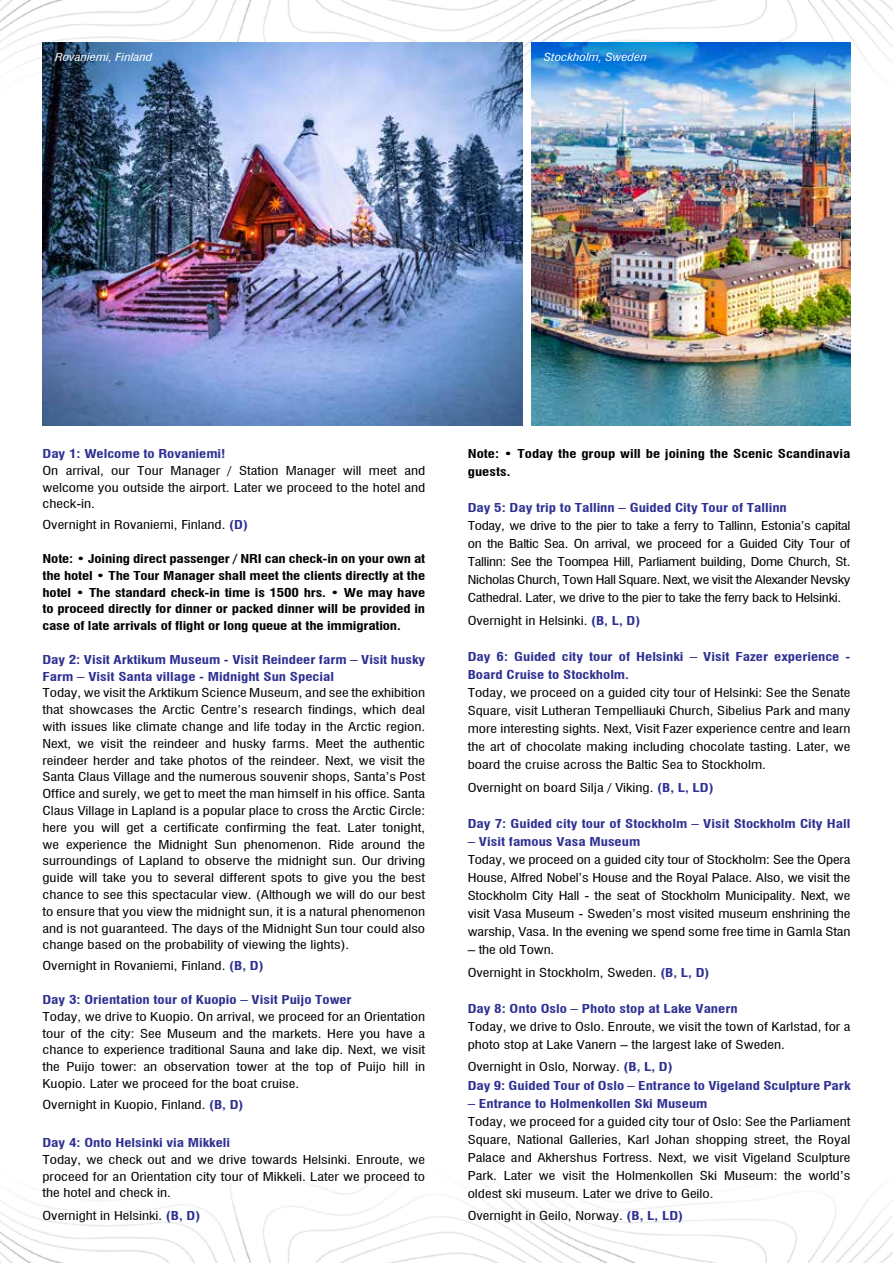
<style>
.page{position:relative;width:893px;height:1263px;background:#fff}
.page>*{position:absolute;margin:0;border:0;box-sizing:border-box;transform-origin:0 0}
.t1{font:condensed 12px/16.8px "Swiss 721 BT";color:#000;text-align:justify;scale:1.25 1}
.t2{font:700 condensed 12px/18px "Swiss 721 BT";color:#2e3092;scale:1.25 1}
.t3{font:700 condensed 12px/16.8px "Swiss 721 BT";color:#000;text-align:justify;scale:1.25 1}
.t4{font:italic condensed 10.8px "Swiss 721 BT";color:#fff;scale:1.25 1}
.s1{font-weight:700;color:#2e3092}
.s2{font-weight:400;color:#000}
</style>
<div class="page">
<img style="left:0;top:0;width:893px;height:115px">
<img style="left:0;top:1184px;width:893px;height:79px">
<img style="left:42px;top:43px;width:481px;height:383px">
<img style="left:531px;top:91px;width:319px;height:335px">
<img style="left:531px;top:43px;width:319px;height:48px">
<p class="t4" style="left:55px;top:51px;width:79px">Rovaniemi, Finland</p>
<p class="t4" style="left:544px;top:51px;width:84px">Stockholm, Sweden</p>
<p class="t2" style="left:43px;top:444px;width:148px">Day 1: Welcome to Rovaniemi!</p>
<p class="t1" style="left:43px;top:462px;width:308px">On arrival, our Tour Manager / Station Manager will meet and welcome you outside the airport. Later we proceed to the hotel and check-in.</p>
<p class="t1" style="left:43px;top:517px;width:166px">Overnight in Rovaniemi, Finland. <span class="s1">(D)</span></p>
<p class="t3" style="left:43px;top:550px;width:308px">Note: • Joining direct passenger / NRI can check-in on your own at the hotel • The Tour Manager shall meet the clients directly at the hotel • The standard check-in time is 1500 hrs. • We may have to proceed directly for dinner or packed dinner will be provided in case of late arrivals of flight or long queue at the immigration.</p>
<p class="t2" style="left:43px;top:651px;width:308px;line-height:16.8px">Day 2: Visit Arktikum Museum - Visit Reindeer farm – Visit husky<br>Farm – Visit Santa village - Midnight Sun Special</p>
<p class="t1" style="left:43px;top:685px;width:308px">Today, we visit the Arktikum Science Museum, and see the exhibition that showcases the Arctic Centre’s research findings, which deal with issues like climate change and life today in the Arctic region.<br>Next, we visit the reindeer and husky farms. Meet the authentic reindeer herder and take photos of the reindeer. Next, we visit the Santa Claus Village and the numerous souvenir shops, Santa’s Post Office and surely, we get to meet the man himself in his office. Santa Claus Village in Lapland is a popular place to cross the Arctic Circle: here you will get a certificate confirming the feat. Later tonight, we experience the Midnight Sun phenomenon. Ride around the surroundings of Lapland to observe the midnight sun. Our driving guide will take you to several different spots to give you the best chance to see this spectacular view. (Although we will do our best to ensure that you view the midnight sun, it is a natural phenomenon and is not guaranteed. The days of the Midnight Sun tour could also change based on the probability of viewing the lights).</p>
<p class="t1" style="left:43px;top:958px;width:178px">Overnight in Rovaniemi, Finland. <span class="s1">(B, D)</span></p>
<p class="t2" style="left:43px;top:991px;width:249px">Day 3: Orientation tour of Kuopio – Visit Puijo Tower</p>
<p class="t1" style="left:43px;top:1008px;width:308px">Today, we drive to Kuopio. On arrival, we proceed for an Orientation tour of the city: See Museum and the markets. Here you have a chance to experience traditional Sauna and lake dip. Next, we visit the Puijo tower: an observation tower at the top of Puijo hill in Kuopio. Later we proceed for the boat cruise.</p>
<p class="t1" style="left:43px;top:1096px;width:162px">Overnight in Kuopio, Finland. <span class="s1">(B, D)</span></p>
<p class="t2" style="left:43px;top:1133px;width:152px">Day 4: Onto Helsinki via Mikkeli</p>
<p class="t1" style="left:43px;top:1151px;width:308px">Today, we check out and we drive towards Helsinki. Enroute, we proceed for an Orientation city tour of Mikkeli. Later we proceed to the hotel and check in.</p>
<p class="t1" style="left:43px;top:1207px;width:128px">Overnight in Helsinki. <span class="s1">(B, D)</span></p>
<p class="t3" style="left:468px;top:444px;width:308px;line-height:18px">Note: • Today the group will be joining the Scenic Scandinavia guests.</p>
<p class="t2" style="left:468px;top:499px;width:257px">Day 5: Day trip to Tallinn – Guided City Tour of Tallinn</p>
<p class="t1" style="left:468px;top:517px;width:308px;line-height:18px">Today, we drive to the pier to take a ferry to Tallinn, Estonia’s capital on the Baltic Sea. On arrival, we proceed for a Guided City Tour of Tallinn: See the Toompea Hill, Parliament building, Dome Church, St.<br>Nicholas Church, Town Hall Square. Next, we visit the Alexander Nevsky Cathedral. Later, we drive to the pier to take the ferry back to Helsinki.</p>
<p class="t1" style="left:468px;top:612px;width:140px">Overnight in Helsinki. <span class="s1">(B, L, D)</span></p>
<p class="t2" style="left:468px;top:648px;width:308px">Day 6: Guided city tour of Helsinki – Visit Fazer experience -<br>Board Cruise to Stockholm.</p>
<p class="t1" style="left:468px;top:684px;width:308px;line-height:18px">Today, we proceed on a guided city tour of Helsinki: See the Senate Square, visit Lutheran Tempelliauki Church, Sibelius Park and many more interesting sights. Next, Visit Fazer experience centre and learn the art of chocolate making including chocolate tasting. Later, we board the cruise across the Baltic Sea to Stockholm.</p>
<p class="t1" style="left:468px;top:779px;width:198px">Overnight on board Silja / Viking. <span class="s1">(B, L, LD)</span></p>
<p class="t2" style="left:468px;top:814px;width:308px">Day 7: Guided city tour of Stockholm – Visit Stockholm City Hall</p>
<p class="t2" style="left:468px;top:833px;width:140px">– Visit famous Vasa Museum</p>
<p class="t1" style="left:468px;top:851px;width:308px;line-height:18px">Today, we proceed on a guided city tour of Stockholm: See the Opera House, Alfred Nobel’s House and the Royal Palace. Also, we visit the Stockholm City Hall - the seat of Stockholm Municipality. Next, we visit Vasa Museum - Sweden’s most visited museum enshrining the warship, Vasa. In the evening we spend some free time in Gamla Stan</p>
<p class="t1" style="left:468px;top:939px;width:195px;line-height:22.4px">– the old Town.<br>Overnight in Stockholm, Sweden. <span class="s1">(B, L, D)</span></p>
<p class="t2" style="left:468px;top:999px;width:217px">Day 8: Onto Oslo – Photo stop at Lake Vanern</p>
<p class="t1" style="left:468px;top:1018px;width:308px;line-height:18px">Today, we drive to Oslo. Enroute, we visit the town of Karlstad, for a photo stop at Lake Vanern – the largest lake of Sweden.</p>
<p class="t2" style="left:468px;top:1058px;width:308px"><span class="s2">Overnight in Oslo, Norway.</span> (B, L, D)<br>Day 9: Guided Tour of Oslo – Entrance to Vigeland Sculpture Park</p>
<p class="t2" style="left:468px;top:1094px;width:193px">– Entrance to Holmenkollen Ski Museum</p>
<p class="t1" style="left:468px;top:1112px;width:308px;line-height:18px">Today, we proceed for a guided city tour of Oslo: See the Parliament Square, National Galleries, Karl Johan shopping street, the Royal Palace and Akhershus Fortress. Next, we visit Vigeland Sculpture Park. Later we visit the Holmenkollen Ski Museum: the world’s oldest ski museum. Later we drive to Geilo.</p>
<p class="t1" style="left:468px;top:1207px;width:174px">Overnight in Geilo, Norway. <span class="s1">(B, L, LD)</span></p>
</div>
